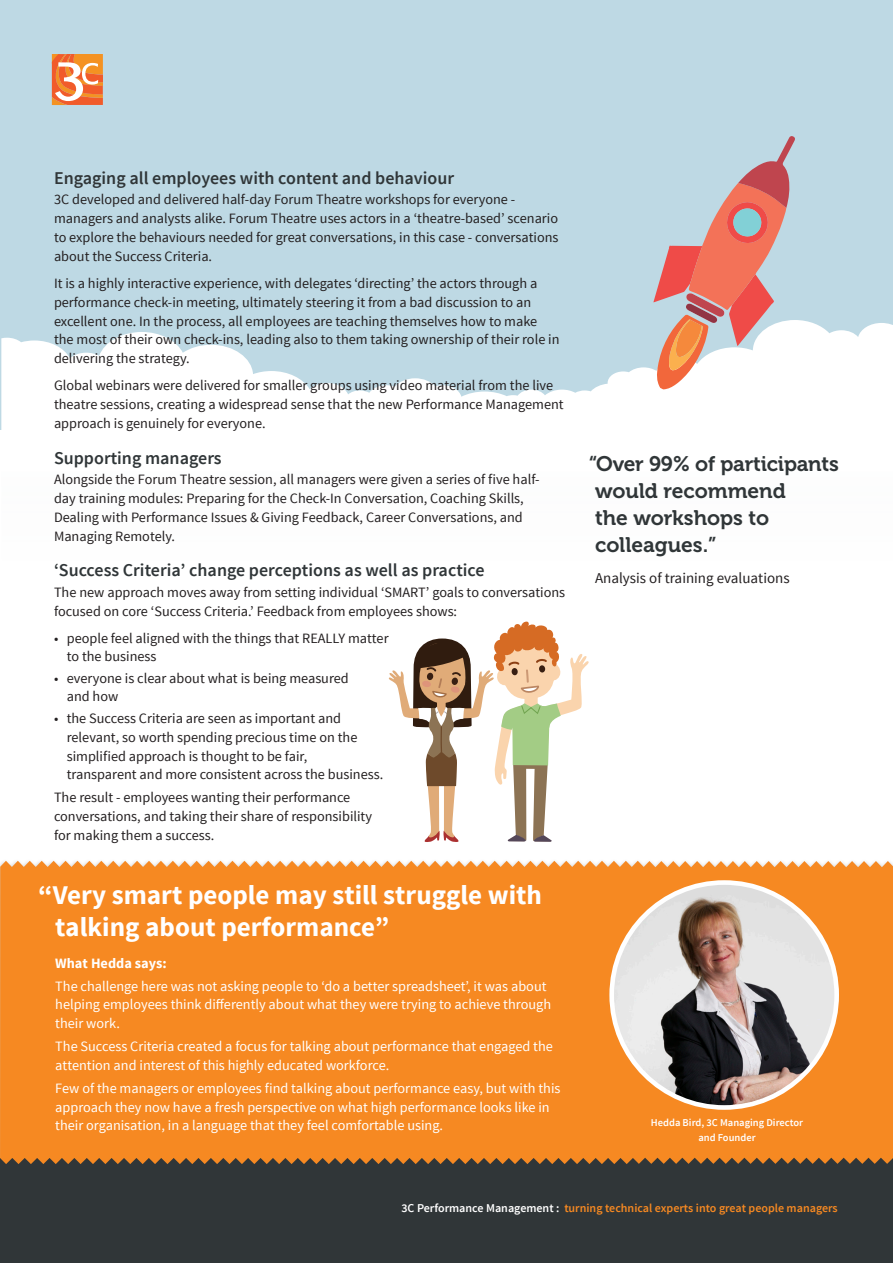
<style>
.page{position:relative;width:893px;height:1263px;background:#fff}
.page>*{position:absolute;margin:0;border:0;box-sizing:border-box;transform-origin:0 0}
.Heading{font:700 27px/32.4px "Source Sans Pro";color:#fff}
.quotation{font:21px/27px "Museo 700";color:#303638}
.Body_Headings{font:600 18px "Source Sans Pro";color:#303638}
.quotation-2{font:15px "Source Sans Pro";color:#231f20}
.Body{font:14.25px/18.8px "Source Sans Pro";color:#231f20}
.Body-2{font:14.25px/18.8px "Source Sans Pro";color:#fff}
.Body-3{font:700 14.25px "Source Sans Pro";color:#fff}
.t1{font:600 12px "Source Sans Pro";color:#f68922}
.Body-4{font:600 10.5px/15px "Source Sans Pro";color:#fff;text-align:center}
.s1{color:#fff}
</style>
<div class="page">
<svg style="left:388px;top:670px;width:194px;height:172px"></svg>
<div style="left:0;top:861px;width:893px;height:297px;background:#f68922"></div>
<img style="left:612px;top:882px;width:225px;height:225px;border-radius:112px">
<div style="left:609px;top:880px;width:230px;height:230px;border:5px solid #fff;border-radius:50%"></div>
<div style="left:0;top:0;width:893px;height:429px;background:#bed9e4"></div>
<img style="left:1px;top:320px;width:892px;height:350px">
<svg style="left:52px;top:54px;width:51px;height:51px;background:#f39158"></svg>
<div style="left:0;top:1158px;width:893px;height:105px;background:#303638"></div>
<svg style="left:653px;top:136px;width:142px;height:253px"></svg>
<p class="Body_Headings" style="left:54px;top:166px;width:402px">Engaging all employees with content and behaviour</p>
<p class="Body" style="left:54px;top:191px;width:506px">3C developed and delivered half-day Forum Theatre workshops for everyone - managers and analysts alike. Forum Theatre uses actors in a ‘theatre-based’ scenario to explore the behaviours needed for great conversations, in this case - conversations about the Success Criteria.</p>
<p class="Body" style="left:54px;top:274px;width:507px">It is a highly interactive experience, with delegates ‘directing’ the actors through a performance check-in meeting, ultimately steering it from a bad discussion to an excellent one. In the process, all employees are teaching themselves how to make the most of their own check-ins, leading also to them taking ownership of their role in delivering the strategy.</p>
<p class="Body" style="left:54px;top:376px;width:511px">Global webinars were delivered for smaller groups using video material from the live theatre sessions, creating a widespread sense that the new Performance Management approach is genuinely for everyone.</p>
<p class="Body_Headings" style="left:54px;top:446px;width:169px">Supporting managers</p>
<p class="Body" style="left:54px;top:470px;width:487px">Alongside the Forum Theatre session, all managers were given a series of five half&shy;day training modules: Preparing for the Check-In Conversation, Coaching Skills, Dealing with Performance Issues &amp; Giving Feedback, Career Conversations, and Managing Remotely.</p>
<p class="Body_Headings" style="left:54px;top:559px;width:432px">‘Success Criteria’ change perceptions as well as practice</p>
<p class="Body" style="left:54px;top:583px;width:513px">The new approach moves away from setting individual ‘SMART’ goals to conversations focused on core ‘Success Criteria.’ Feedback from employees shows:</p>
<p class="Body" style="left:67px;top:629px;width:323px;line-height:18px;text-indent:-13px">• people feel aligned with the things that REALLY matter to the business</p>
<p class="Body" style="left:67px;top:669px;width:284px;line-height:18px;text-indent:-13px">• everyone is clear about what is being measured and how</p>
<p class="Body" style="left:67px;top:709px;width:318px;text-indent:-13px">• the Success Criteria are seen as important and relevant, so worth spending precious time on the simplified approach is thought to be fair,<br>transparent and more consistent across the business.</p>
<p class="Body" style="left:54px;top:788px;width:320px">The result - employees wanting their performance conversations, and taking their share of responsibility for making them a success.</p>
<p class="Heading" style="left:55px;top:879px;width:488px;text-indent:-17px">“Very smart people may still struggle with talking about performance”</p>
<p class="Body-3" style="left:55px;top:954px;width:113px">What Hedda says:</p>
<p class="Body-2" style="left:55px;top:977px;width:497px">The challenge here was not asking people to ‘do a better spreadsheet’, it was about helping employees think differently about what they were trying to achieve through their work.</p>
<p class="Body-2" style="left:55px;top:1037px;width:499px">The Success Criteria created a focus for talking about performance that engaged the attention and interest of this highly educated workforce.</p>
<p class="Body-2" style="left:55px;top:1079px;width:507px">Few of the managers or employees find talking about performance easy, but with this approach they now have a fresh perspective on what high performance looks like in their organisation, in a language that they feel comfortable using.</p>
<p class="quotation" style="left:595px;top:450px;width:245px;text-indent:-6px">“Over 99% of participants would recommend<br>the workshops to colleagues.”</p>
<p class="quotation-2" style="left:595px;top:569px;width:196px">Analysis of training evaluations</p>
<p class="Body-4" style="left:651px;top:1115px;width:154px">Hedda Bird, 3C Managing Director and Founder</p>
<p class="t1" style="left:401px;top:1201px;width:438px"><span class="s1">3C Performance Management :</span> turning technical experts into great people managers</p>
</div>
